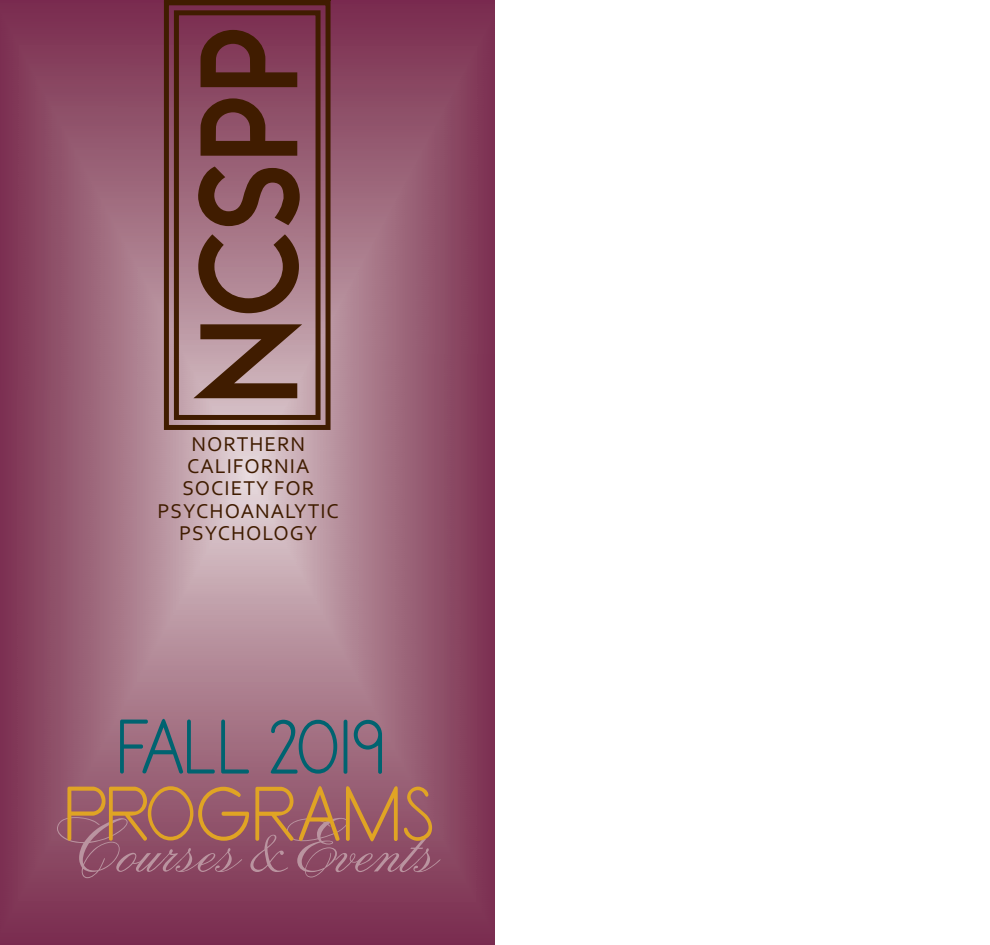
<style>
.page{position:relative;width:990px;height:945px;background:#fff}
.page>*{position:absolute;margin:0;border:0;box-sizing:border-box;transform-origin:0 0}
.t1{font:152.62px "Lionel Text Diesel";letter-spacing:.02em;color:#401c00;scale:.93 1}
.t2{font:98.5px "Primer Print";color:#e0a424}
.t3{font:98.5px "Primer Print";letter-spacing:-.015em;color:#006370}
.t4{font:71.25px "Citadel Script Std";color:#ba94a0}
.t5{font:21px/22.4px "Corbel";letter-spacing:.045em;color:#401c00;text-align:center}
</style>
<div class="page">
<svg style="left:0;top:0;width:495px;height:945px"></svg>
<div style="left:164px;top:0;width:167px;height:430px;border:5px solid #401c00"></div>
<div style="left:174px;top:10px;width:147px;height:410px;border:5px solid #401c00"></div>
<hr style="left:164px;top:0;width:167px;height:1px;background:#401c00">
<h1 class="t1" style="left:201px;top:404px;width:407px;rotate:-90deg">NCSPP</h1>
<p class="t5" style="left:158px;top:432px;width:183px">NORTHERN<br>CALIFORNIA<br>SOCIETY FOR<br>PSYCHOANALYTIC<br>PSYCHOLOGY</p>
<h2 class="t3" style="left:115px;top:709px;width:270px">FALL 2019</h2>
<h2 class="t2" style="left:63px;top:776px;width:372px">PROGRAMS</h2>
<h3 class="t4" style="left:57px;top:810px;width:385px">Courses&amp;Events</h3>
</div>
